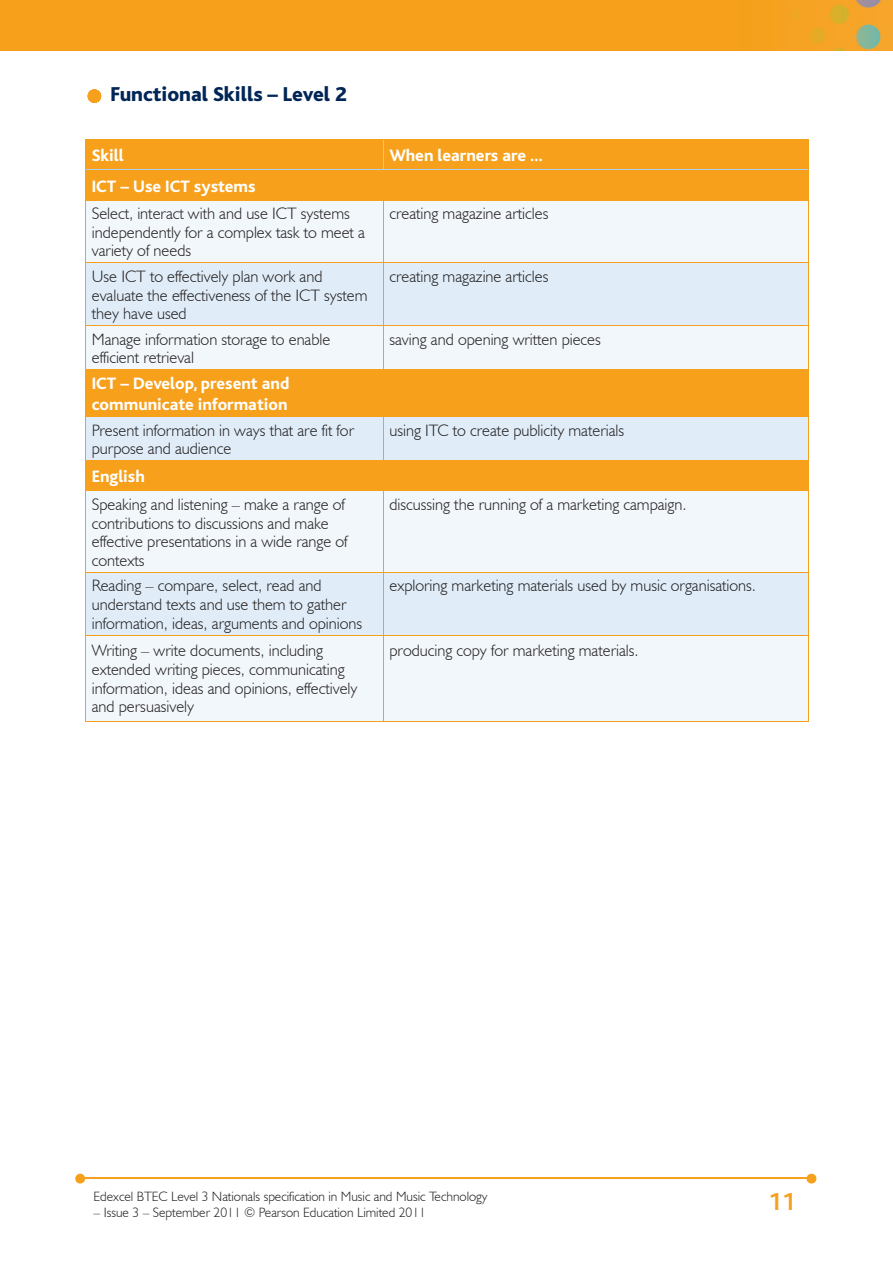
<style>
.page{position:relative;width:893px;height:1263px;background:#fff}
.page>*{position:absolute;margin:0;border:0;box-sizing:border-box;transform-origin:0 0}
.t1{font:700 25.5px "Bliss";color:#f6a01b}
.t2{font:800 21px "Bliss";color:#002556}
.t3{font:800 17.25px/21px "Bliss";color:#fff}
.t4{font:300 16.5px/18.8px "Humanist 521 BT";color:#231f20}
.t5{font:300 13.5px "Humanist 521 BT";color:#231f20}
</style>
<div class="page">
<img style="left:0;top:0;width:893px;height:51px">
<hr style="left:82px;top:1178px;width:728px;height:1px;background:#f6a01b">
<svg style="left:807px;top:1174px;width:9px;height:9px"></svg>
<svg style="left:75px;top:1174px;width:10px;height:9px"></svg>
<svg style="left:88px;top:89px;width:13px;height:14px"></svg>
<div style="left:86px;top:140px;width:722px;height:60px;background:#f6a01b"></div>
<div style="left:86px;top:201px;width:722px;height:61px;background:#f2f7fb"></div>
<svg style="left:86px;top:263px;width:722px;height:372px"></svg>
<div style="left:86px;top:636px;width:722px;height:85px;background:#f2f7fb"></div>
<hr style="left:383px;top:140px;width:1px;height:30px;background:#accfed">
<hr style="left:86px;top:170px;width:297px;height:1px;background:#accfed">
<hr style="left:383px;top:170px;width:425px;height:1px;background:#accfed">
<hr style="left:85px;top:140px;width:1px;height:30px;background:#f6a01b">
<hr style="left:808px;top:140px;width:1px;height:30px;background:#f6a01b">
<hr style="left:85px;top:139px;width:298px;height:1px;background:#f6a01b">
<hr style="left:383px;top:139px;width:426px;height:1px;background:#f6a01b">
<hr style="left:383px;top:170px;width:1px;height:30px;background:#f6a01b">
<hr style="left:85px;top:170px;width:1px;height:30px;background:#f6a01b">
<hr style="left:808px;top:170px;width:1px;height:30px;background:#f6a01b">
<hr style="left:85px;top:200px;width:1px;height:62px;background:#f6a01b">
<hr style="left:85px;top:200px;width:298px;height:1px;background:#f6a01b">
<hr style="left:383px;top:200px;width:1px;height:62px;background:#f6a01b">
<hr style="left:808px;top:200px;width:1px;height:62px;background:#f6a01b">
<hr style="left:383px;top:200px;width:426px;height:1px;background:#f6a01b">
<hr style="left:85px;top:263px;width:1px;height:62px;background:#f6a01b">
<hr style="left:85px;top:262px;width:298px;height:1px;background:#f6a01b">
<hr style="left:383px;top:263px;width:1px;height:62px;background:#f6a01b">
<hr style="left:808px;top:263px;width:1px;height:62px;background:#f6a01b">
<hr style="left:383px;top:262px;width:426px;height:1px;background:#f6a01b">
<hr style="left:85px;top:326px;width:1px;height:43px;background:#f6a01b">
<hr style="left:85px;top:325px;width:298px;height:1px;background:#f6a01b">
<hr style="left:383px;top:326px;width:1px;height:43px;background:#f6a01b">
<hr style="left:808px;top:326px;width:1px;height:43px;background:#f6a01b">
<hr style="left:383px;top:325px;width:426px;height:1px;background:#f6a01b">
<hr style="left:85px;top:369px;width:298px;height:1px;background:#f6a01b">
<hr style="left:383px;top:369px;width:426px;height:1px;background:#f6a01b">
<svg style="left:85px;top:370px;width:724px;height:120px;background:#eebb6a"></svg>
<hr style="left:85px;top:460px;width:298px;height:1px;background:#f6a01b">
<hr style="left:383px;top:460px;width:426px;height:1px;background:#f6a01b">
<hr style="left:85px;top:491px;width:1px;height:81px;background:#f6a01b">
<hr style="left:85px;top:490px;width:298px;height:1px;background:#f6a01b">
<hr style="left:383px;top:491px;width:1px;height:81px;background:#f6a01b">
<hr style="left:808px;top:491px;width:1px;height:81px;background:#f6a01b">
<hr style="left:383px;top:490px;width:426px;height:1px;background:#f6a01b">
<hr style="left:85px;top:573px;width:1px;height:62px;background:#f6a01b">
<hr style="left:85px;top:572px;width:298px;height:1px;background:#f6a01b">
<hr style="left:383px;top:573px;width:1px;height:62px;background:#f6a01b">
<hr style="left:808px;top:573px;width:1px;height:62px;background:#f6a01b">
<hr style="left:383px;top:572px;width:426px;height:1px;background:#f6a01b">
<hr style="left:383px;top:636px;width:1px;height:85px;background:#f6a01b">
<hr style="left:85px;top:721px;width:298px;height:1px;background:#f6a01b">
<hr style="left:383px;top:721px;width:426px;height:1px;background:#f6a01b">
<hr style="left:85px;top:636px;width:1px;height:85px;background:#f6a01b">
<hr style="left:808px;top:636px;width:1px;height:85px;background:#f6a01b">
<hr style="left:85px;top:635px;width:298px;height:1px;background:#f6a01b">
<hr style="left:383px;top:635px;width:426px;height:1px;background:#f6a01b">
<p class="t2" style="left:111px;top:83px;width:238px">Functional Skills – Level 2</p>
<p class="t3" style="left:92px;top:146px;width:33px">Skill</p>
<p class="t3" style="left:389px;top:146px;width:155px">When learners are …</p>
<p class="t3" style="left:92px;top:176px;width:165px">ICT – Use ICT systems</p>
<p class="t4" style="left:92px;top:204px;width:275px">Select, interact with and use ICT systems independently for a complex task to meet a variety of needs</p>
<p class="t4" style="left:389px;top:204px;width:160px">creating magazine articles</p>
<p class="t4" style="left:92px;top:266px;width:277px">Use ICT to effectively plan work and evaluate the effectiveness of the ICT system they have used</p>
<p class="t4" style="left:389px;top:266px;width:160px">creating magazine articles</p>
<p class="t4" style="left:92px;top:329px;width:240px">Manage information storage to enable efficient retrieval</p>
<p class="t4" style="left:389px;top:329px;width:213px">saving and opening written pieces</p>
<p class="t3" style="left:92px;top:373px;width:199px">ICT – Develop, present and communicate information</p>
<p class="t4" style="left:92px;top:420px;width:264px">Present information in ways that are fit for purpose and audience</p>
<p class="t4" style="left:389px;top:420px;width:236px">using ITC to create publicity materials</p>
<p class="t3" style="left:92px;top:467px;width:55px">English</p>
<p class="t4" style="left:92px;top:494px;width:257px">Speaking and listening – make a range of contributions to discussions and make effective presentations in a wide range of contexts</p>
<p class="t4" style="left:389px;top:494px;width:299px">discussing the running of a marketing campaign.</p>
<p class="t4" style="left:92px;top:576px;width:272px">Reading – compare, select, read and understand texts and use them to gather information, ideas, arguments and opinions</p>
<p class="t4" style="left:389px;top:576px;width:368px">exploring marketing materials used by music organisations.</p>
<p class="t4" style="left:92px;top:641px;width:267px">Writing – write documents, including extended writing pieces, communicating information, ideas and opinions, effectively and persuasively</p>
<p class="t4" style="left:389px;top:641px;width:251px">producing copy for marketing materials.</p>
<p class="t5" style="left:94px;top:1188px;width:396px">Edexcel BTEC Level 3 Nationals specification in Music and Music Technology</p>
<p class="t5" style="left:94px;top:1204px;width:334px">– Issue 3 – September 2011 © Pearson Education Limited 2011</p>
<h1 class="t1" style="left:768px;top:1188px;width:29px">11</h1>
</div>
